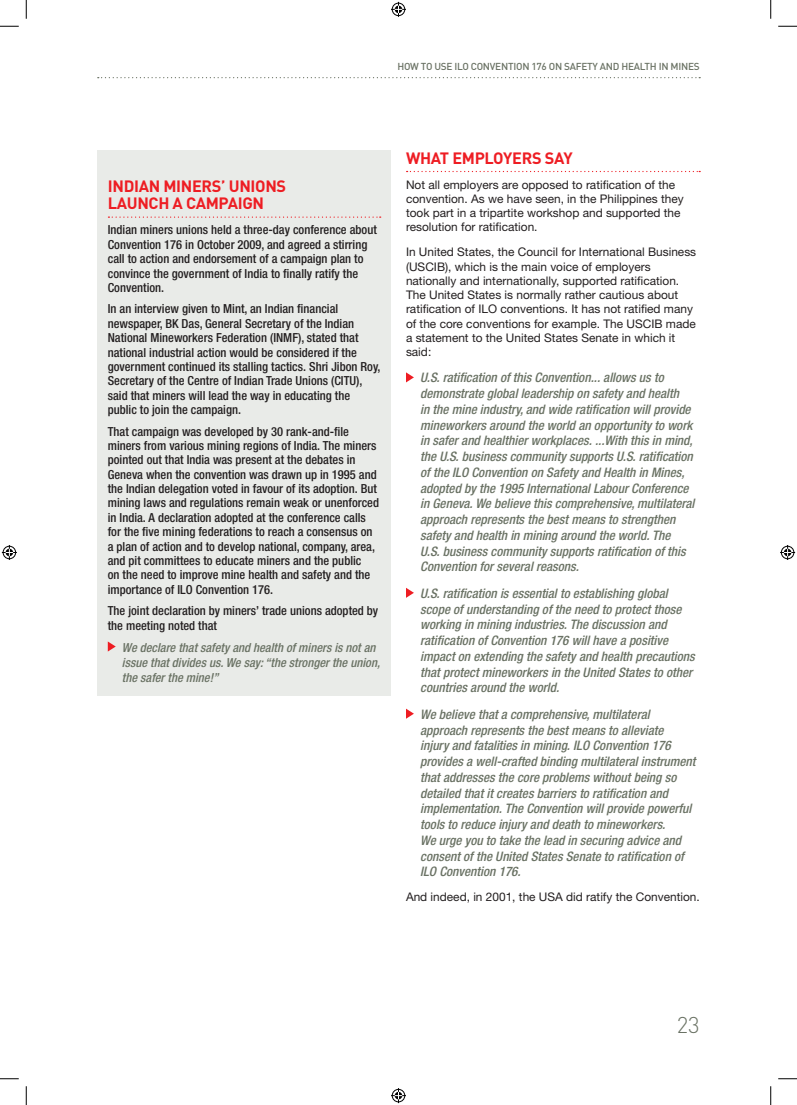
<style>
.page{position:relative;width:797px;height:1105px;background:#fff}
.page>*{position:absolute;margin:0;border:0;box-sizing:border-box;transform-origin:0 0}
.t1{font:300 22.5px "DIN";color:#6a7264}
.t2{font:700 16.25px/17.5px "DIN";letter-spacing:-.02em;color:#ee1d23}
.t3{font:italic 500 condensed 13.12px/15.8px "Helvetica Neue";color:#6a7264}
.t4{font:500 condensed 12.5px/14.4px "Helvetica Neue";color:#231f20}
.t5{font:italic 500 condensed 12.5px/15px "Helvetica Neue";color:#6a7264}
.t6{font:11.88px/14.2px "Helvetica Neue";color:#231f20}
.t7{font:500 10px "DIN";letter-spacing:-.025em;color:#6a7264}
</style>
<div class="page">
<svg style="left:98px;top:77px;width:602px;height:1px"></svg>
<div style="left:97px;top:150px;width:294px;height:546px;background:#e9ebe8"></div>
<svg style="left:108px;top:216px;width:273px;height:2px"></svg>
<svg style="left:108px;top:641px;width:8px;height:11px"></svg>
<svg style="left:406px;top:171px;width:294px;height:1px"></svg>
<svg style="left:406px;top:372px;width:8px;height:10px"></svg>
<svg style="left:406px;top:588px;width:8px;height:10px"></svg>
<svg style="left:406px;top:709px;width:8px;height:10px"></svg>
<svg style="left:0;top:25px;width:19px;height:2px"></svg>
<svg style="left:778px;top:25px;width:19px;height:2px"></svg>
<svg style="left:0;top:1078px;width:19px;height:1px"></svg>
<svg style="left:778px;top:1078px;width:19px;height:1px"></svg>
<svg style="left:25px;top:0;width:2px;height:19px"></svg>
<svg style="left:25px;top:1086px;width:2px;height:19px"></svg>
<svg style="left:770px;top:0;width:1px;height:19px"></svg>
<svg style="left:770px;top:1086px;width:1px;height:19px"></svg>
<svg style="left:391px;top:2px;width:15px;height:15px"></svg>
<svg style="left:391px;top:1088px;width:15px;height:15px"></svg>
<svg style="left:2px;top:545px;width:15px;height:15px"></svg>
<svg style="left:780px;top:545px;width:15px;height:15px"></svg>
<p class="t7" style="left:397px;top:60px;width:304px">HOW TO USE ILO CONVENTION 176 ON SAFETY AND HEALTH IN MINES</p>
<p class="t2" style="left:108px;top:177px;width:180px">INDIAN MINERS’ UNIONS<br>LAUNCH A CAMPAIGN</p>
<p class="t4" style="left:108px;top:223px;width:270px">Indian miners unions held a three-day conference about Convention 176 in October 2009, and agreed a stirring call to action and endorsement of a campaign plan to convince the government of India to finally ratify the Convention.</p>
<p class="t4" style="left:108px;top:302px;width:274px">In an interview given to Mint, an Indian financial newspaper, BK Das, General Secretary of the Indian National Mineworkers Federation (INMF), stated that national industrial action would be considered if the government continued its stalling tactics. Shri Jibon Roy, Secretary of the Centre of Indian Trade Unions (CITU), said that miners will lead the way in educating the public to join the campaign.</p>
<p class="t4" style="left:108px;top:424px;width:273px">That campaign was developed by 30 rank-and-file miners from various mining regions of India. The miners pointed out that India was present at the debates in Geneva when the convention was drawn up in 1995 and the Indian delegation voted in favour of its adoption. But mining laws and regulations remain weak or unenforced in India. A declaration adopted at the conference calls for the five mining federations to reach a consensus on a plan of action and to develop national, company, area, and pit committees to educate miners and the public<br>on the need to improve mine health and safety and the importance of ILO Convention 176.</p>
<p class="t4" style="left:108px;top:603px;width:272px">The joint declaration by miners’ trade unions adopted by the meeting noted that</p>
<p class="t5" style="left:122px;top:639px;width:259px">We declare that safety and health of miners is not an issue that divides us. We say: “the stronger the union, the safer the mine!”</p>
<p class="t2" style="left:406px;top:148px;width:168px">WHAT EMPLOYERS SAY</p>
<p class="t6" style="left:406px;top:177px;width:279px">Not all employers are opposed to ratification of the convention. As we have seen, in the Philippines they took part in a tripartite workshop and supported the resolution for ratification.</p>
<p class="t6" style="left:406px;top:245px;width:292px">In United States, the Council for International Business (USCIB), which is the main voice of employers nationally and internationally, supported ratification.<br>The United States is normally rather cautious about ratification of ILO conventions. It has not ratified many of the core conventions for example. The USCIB made a statement to the United States Senate in which it said:</p>
<p class="t3" style="left:420px;top:370px;width:276px">U.S. ratification of this Convention... allows us to demonstrate global leadership on safety and health<br>in the mine industry, and wide ratification will provide mineworkers around the world an opportunity to work in safer and healthier workplaces. ...With this in mind, the U.S. business community supports U.S. ratification of the ILO Convention on Safety and Health in Mines, adopted by the 1995 International Labour Conference in Geneva. We believe this comprehensive, multilateral approach represents the best means to strengthen safety and health in mining around the world. The<br>U.S. business community supports ratification of this Convention for several reasons.</p>
<p class="t3" style="left:420px;top:585px;width:276px">U.S. ratification is essential to establishing global scope of understanding of the need to protect those working in mining industries. The discussion and ratification of Convention 176 will have a positive impact on extending the safety and health precautions that protect mineworkers in the United States to other countries around the world.</p>
<p class="t3" style="left:420px;top:706px;width:277px">We believe that a comprehensive, multilateral approach represents the best means to alleviate<br>injury and fatalities in mining. ILO Convention 176 provides a well-crafted binding multilateral instrument that addresses the core problems without being so detailed that it creates barriers to ratification and implementation. The Convention will provide powerful tools to reduce injury and death to mineworkers.<br>We urge you to take the lead in securing advice and consent of the United States Senate to ratification of ILO Convention 176.</p>
<p class="t6" style="left:406px;top:890px;width:295px">And indeed, in 2001, the USA did ratify the Convention.</p>
<h1 class="t1" style="left:676px;top:1011px;width:25px">23</h1>
</div>
